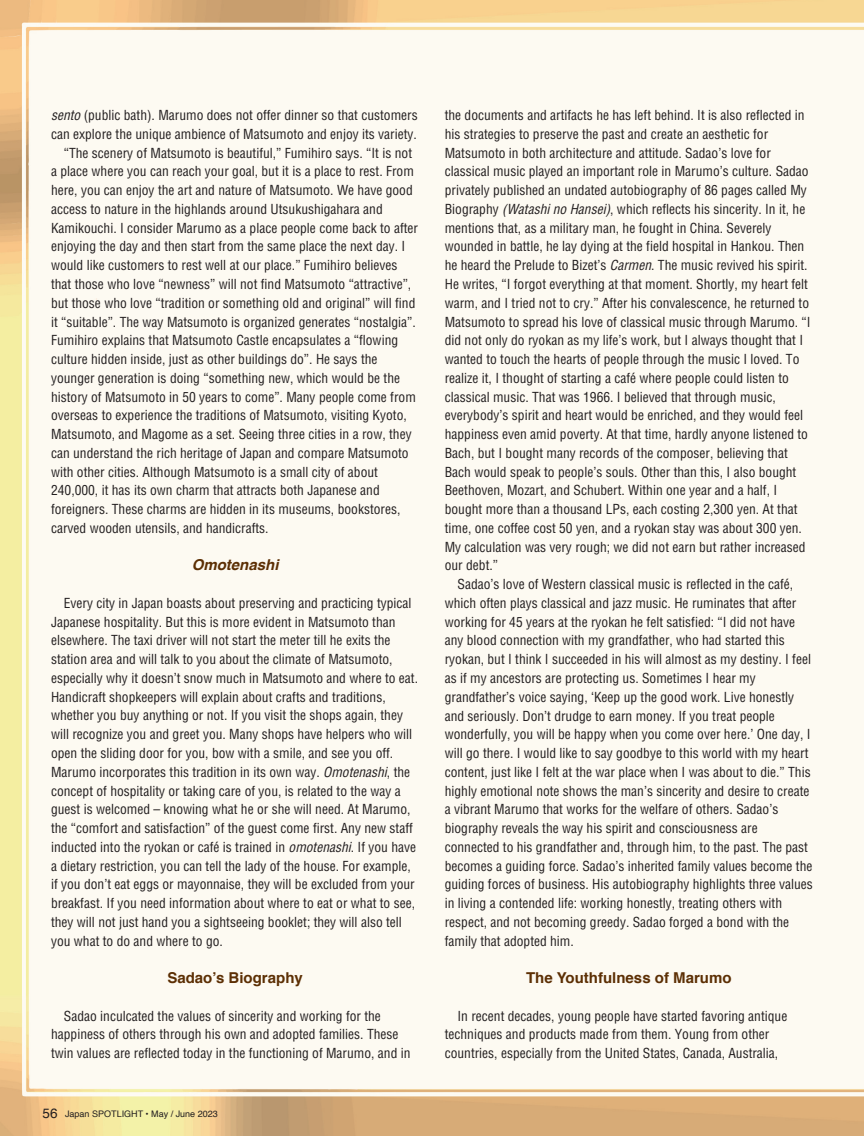
<style>
.page{position:relative;width:864px;height:1136px;background:#fff}
.page>*{position:absolute;margin:0;border:0;box-sizing:border-box;transform-origin:0 0}
.t1{font:700 15px "Helvetica";color:#5c2f04}
.t2{font:italic 700 15px "Helvetica";color:#5c2f04}
.t3{font:condensed 13.5px/18.8px "Helvetica";color:#231f20}
.t4{font:9px "Helvetica";color:#231f20}
.s1{font-style:italic}
.s2{font-size:13.5px}
</style>
<div class="page">
<img style="left:0;top:0;width:863px;height:1135px">
<p class="t3" style="left:51px;top:106px;width:368px"><span class="s1">sento</span> (public bath). Marumo does not offer dinner so that customers</p>
<p class="t3" style="left:51px;top:124px;width:367px">can explore the unique ambience of Matsumoto and enjoy its variety.</p>
<p class="t3" style="left:64px;top:143px;width:349px">“The scenery of Matsumoto is beautiful,” Fumihiro says. “It is not</p>
<p class="t3" style="left:51px;top:162px;width:364px">a place where you can reach your goal, but it is a place to rest. From</p>
<p class="t3" style="left:51px;top:181px;width:363px">here, you can enjoy the art and nature of Matsumoto. We have good</p>
<p class="t3" style="left:51px;top:199px;width:333px">access to nature in the highlands around Utsukushigahara and</p>
<p class="t3" style="left:51px;top:218px;width:368px">Kamikouchi. I consider Marumo as a place people come back to after</p>
<p class="t3" style="left:51px;top:237px;width:355px">enjoying the day and then start from the same place the next day. I</p>
<p class="t3" style="left:51px;top:256px;width:347px">would like customers to rest well at our place.” Fumihiro believes</p>
<p class="t3" style="left:51px;top:274px;width:361px">that those who love “newness” will not find Matsumoto “attractive”,</p>
<p class="t3" style="left:51px;top:293px;width:366px">but those who love “tradition or something old and original” will find</p>
<p class="t3" style="left:51px;top:312px;width:366px">it “suitable”. The way Matsumoto is organized generates “nostalgia”.</p>
<p class="t3" style="left:51px;top:331px;width:348px">Fumihiro explains that Matsumoto Castle encapsulates a “flowing</p>
<p class="t3" style="left:51px;top:349px;width:328px">culture hidden inside, just as other buildings do”. He says the</p>
<p class="t3" style="left:51px;top:368px;width:350px">younger generation is doing “something new, which would be the</p>
<p class="t3" style="left:51px;top:387px;width:366px">history of Matsumoto in 50 years to come”. Many people come from</p>
<p class="t3" style="left:51px;top:406px;width:357px">overseas to experience the traditions of Matsumoto, visiting Kyoto,</p>
<p class="t3" style="left:51px;top:424px;width:362px">Matsumoto, and Magome as a set. Seeing three cities in a row, they</p>
<p class="t3" style="left:51px;top:443px;width:359px">can understand the rich heritage of Japan and compare Matsumoto</p>
<p class="t3" style="left:51px;top:462px;width:328px">with other cities. Although Matsumoto is a small city of about</p>
<p class="t3" style="left:51px;top:481px;width:330px">240,000, it has its own charm that attracts both Japanese and</p>
<p class="t3" style="left:51px;top:499px;width:350px">foreigners. These charms are hidden in its museums, bookstores,</p>
<p class="t3" style="left:51px;top:518px;width:219px">carved wooden utensils, and handicrafts.</p>
<p class="t2" style="left:192px;top:552px;width:88px">Omotenashi</p>
<p class="t3" style="left:51px;top:593px;width:368px;text-indent:13px">Every city in Japan boasts about preserving and practicing typical Japanese hospitality. But this is more evident in Matsumoto than elsewhere. The taxi driver will not start the meter till he exits the station area and will talk to you about the climate of Matsumoto, especially why it doesn’t snow much in Matsumoto and where to eat.<br>Handicraft shopkeepers will explain about crafts and traditions, whether you buy anything or not. If you visit the shops again, they will recognize you and greet you. Many shops have helpers who will open the sliding door for you, bow with a smile, and see you off.<br>Marumo incorporates this tradition in its own way. <span class="s1">Omotenashi</span>, the concept of hospitality or taking care of you, is related to the way a guest is welcomed – knowing what he or she will need. At Marumo, the “comfort and satisfaction” of the guest come first. Any new staff inducted into the ryokan or café is trained in <span class="s1">omotenashi</span>. If you have a dietary restriction, you can tell the lady of the house. For example, if you don’t eat eggs or mayonnaise, they will be excluded from your breakfast. If you need information about where to eat or what to see, they will not just hand you a sightseeing booklet; they will also tell you what to do and where to go.</p>
<p class="t1" style="left:167px;top:965px;width:137px">Sadao’s Biography</p>
<p class="t3" style="left:51px;top:1006px;width:361px;text-indent:13px">Sadao inculcated the values of sincerity and working for the happiness of others through his own and adopted families. These twin values are reflected today in the functioning of Marumo, and in</p>
<p class="t4" style="left:43px;top:1106px;width:177px"><span class="s2">56</span> Japan SPOTLIGHT • May / June 2023</p>
<p class="t3" style="left:444px;top:106px;width:367px">the documents and artifacts he has left behind. It is also reflected in his strategies to preserve the past and create an aesthetic for Matsumoto in both architecture and attitude. Sadao’s love for classical music played an important role in Marumo’s culture. Sadao privately published an undated autobiography of 86 pages called My Biography <span class="s1">(Watashi no Hansei)</span>, which reflects his sincerity. In it, he mentions that, as a military man, he fought in China. Severely wounded in battle, he lay dying at the field hospital in Hankou. Then he heard the Prelude to Bizet’s <span class="s1">Carmen</span>. The music revived his spirit.<br>He writes, “I forgot everything at that moment. Shortly, my heart felt warm, and I tried not to cry.” After his convalescence, he returned to Matsumoto to spread his love of classical music through Marumo. “I did not only do ryokan as my life’s work, but I always thought that I wanted to touch the hearts of people through the music I loved. To realize it, I thought of starting a café where people could listen to classical music. That was 1966. I believed that through music, everybody’s spirit and heart would be enriched, and they would feel happiness even amid poverty. At that time, hardly anyone listened to Bach, but I bought many records of the composer, believing that Bach would speak to people’s souls. Other than this, I also bought Beethoven, Mozart, and Schubert. Within one year and a half, I bought more than a thousand LPs, each costing 2,300 yen. At that time, one coffee cost 50 yen, and a ryokan stay was about 300 yen.<br>My calculation was very rough; we did not earn but rather increased our debt.”</p>
<p class="t3" style="left:444px;top:574px;width:369px;text-indent:13px">Sadao’s love of Western classical music is reflected in the café, which often plays classical and jazz music. He ruminates that after working for 45 years at the ryokan he felt satisfied: “I did not have any blood connection with my grandfather, who had started this ryokan, but I think I succeeded in his will almost as my destiny. I feel as if my ancestors are protecting us. Sometimes I hear my grandfather’s voice saying, ‘Keep up the good work. Live honestly and seriously. Don’t drudge to earn money. If you treat people wonderfully, you will be happy when you come over here.’ One day, I will go there. I would like to say goodbye to this world with my heart content, just like I felt at the war place when I was about to die.” This highly emotional note shows the man’s sincerity and desire to create a vibrant Marumo that works for the welfare of others. Sadao’s biography reveals the way his spirit and consciousness are connected to his grandfather and, through him, to the past. The past becomes a guiding force. Sadao’s inherited family values become the guiding forces of business. His autobiography highlights three values in living a contended life: working honestly, treating others with respect, and not becoming greedy. Sadao forged a bond with the family that adopted him.</p>
<p class="t1" style="left:526px;top:965px;width:207px">The Youthfulness of Marumo</p>
<p class="t3" style="left:444px;top:1006px;width:344px;text-indent:13px">In recent decades, young people have started favoring antique techniques and products made from them. Young from other countries, especially from the United States, Canada, Australia,</p>
</div>
